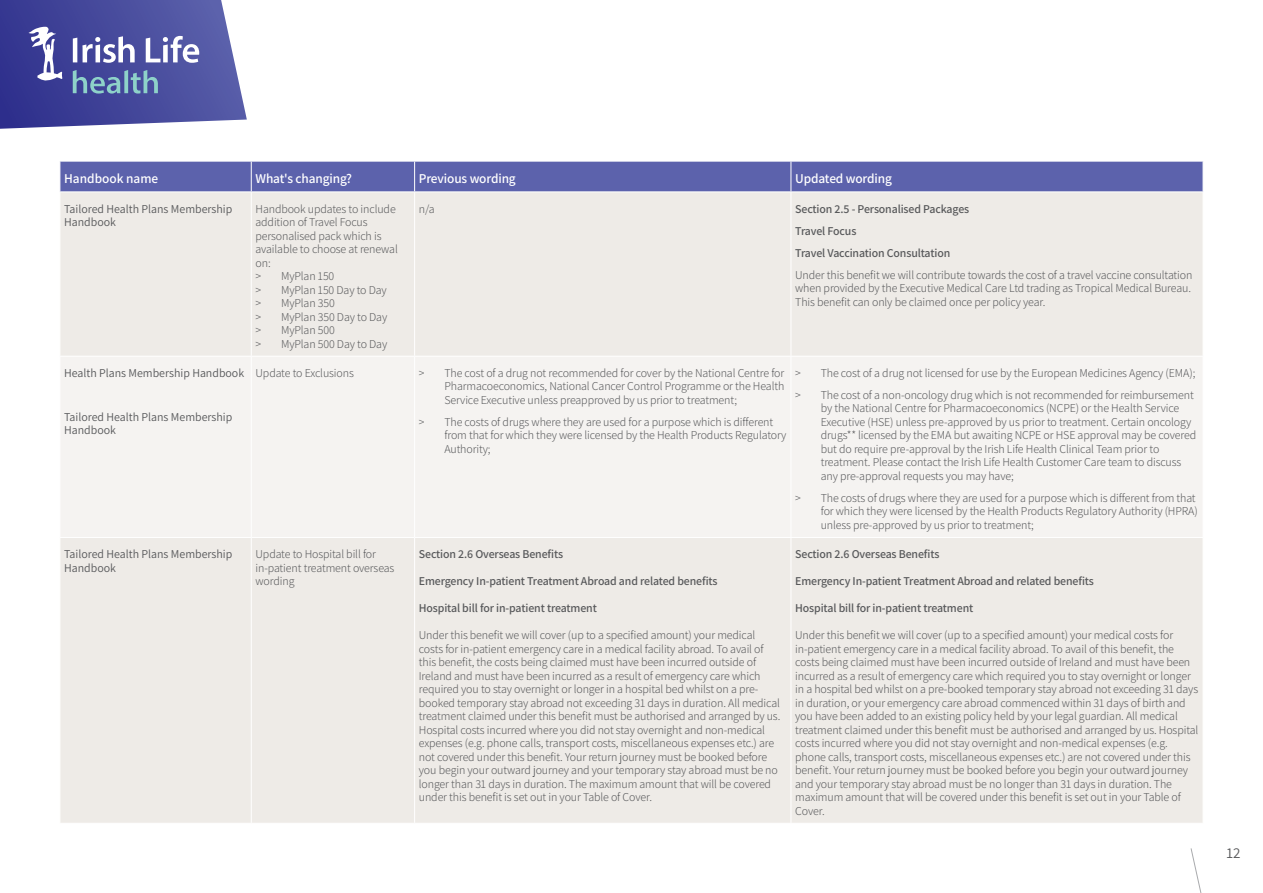
<style>
.page{position:relative;width:1263px;height:893px;background:#fff}
.page>*{position:absolute;margin:0;border:0;box-sizing:border-box;transform-origin:0 0}
.t1{font:15px "Assistant";color:#58595b}
.t2{font:600 13.5px "Assistant";letter-spacing:-.01em;color:#fff}
.t3{font:300 12px/13.5px "Assistant";letter-spacing:-.01em;color:#58595b}
.t4{font:600 12px/22px "Assistant";letter-spacing:-.01em;color:#58595b}
.t5{font:12px/13.5px "Assistant";color:#58595b}
</style>
<div class="page">
<div style="left:61px;top:162px;width:1142px;height:30px;background:#5c62ac"></div>
<div style="left:61px;top:193px;width:1142px;height:630px;background:#eeebe7"></div>
<div style="left:61px;top:357px;width:1142px;height:180px;background:#f5f3f1"></div>
<hr style="left:251px;top:192px;width:1px;height:164px;background:#fff">
<hr style="left:414px;top:192px;width:1px;height:164px;background:#fff">
<hr style="left:790px;top:192px;width:1px;height:164px;background:#fff">
<hr style="left:251px;top:357px;width:1px;height:180px;background:#fff">
<hr style="left:414px;top:357px;width:1px;height:180px;background:#fff">
<hr style="left:790px;top:357px;width:1px;height:180px;background:#fff">
<hr style="left:251px;top:538px;width:1px;height:285px;background:#fff">
<hr style="left:414px;top:538px;width:1px;height:285px;background:#fff">
<hr style="left:790px;top:538px;width:1px;height:285px;background:#fff">
<hr style="left:60px;top:356px;width:191px;height:1px;background:#fff">
<hr style="left:251px;top:356px;width:164px;height:1px;background:#fff">
<hr style="left:415px;top:356px;width:376px;height:1px;background:#fff">
<hr style="left:791px;top:356px;width:412px;height:1px;background:#fff">
<hr style="left:60px;top:537px;width:191px;height:1px;background:#fff">
<hr style="left:251px;top:537px;width:164px;height:1px;background:#fff">
<hr style="left:415px;top:537px;width:376px;height:1px;background:#fff">
<hr style="left:791px;top:537px;width:412px;height:1px;background:#fff">
<hr style="left:251px;top:161px;width:1px;height:31px;background:#fff">
<hr style="left:414px;top:161px;width:1px;height:31px;background:#fff">
<hr style="left:790px;top:161px;width:1px;height:31px;background:#fff">
<svg style="left:0;top:0;width:247px;height:129px;background:#6166aa"></svg>
<svg style="left:1190px;top:848px;width:12px;height:45px"></svg>
<p class="t2" style="left:64px;top:170px;width:96px">Handbook name</p>
<p class="t2" style="left:255px;top:170px;width:98px">What's changing?</p>
<p class="t2" style="left:419px;top:170px;width:98px">Previous wording</p>
<p class="t2" style="left:795px;top:170px;width:98px">Updated wording</p>
<p class="t5" style="left:64px;top:201px;width:170px">Tailored Health Plans Membership<br>Handbook</p>
<p class="t3" style="left:255px;top:201px;width:144px">Handbook updates to include addition of Travel Focus personalised pack which is available to choose at renewal on:<br>&gt; MyPlan 150<br>&gt; MyPlan 150 Day to Day<br>&gt; MyPlan 350<br>&gt; MyPlan 350 Day to Day<br>&gt; MyPlan 500<br>&gt; MyPlan 500 Day to Day</p>
<p class="t3" style="left:419px;top:201px;width:17px">n/a</p>
<p class="t4" style="left:795px;top:197px;width:176px">Section 2.5 - Personalised Packages<br>Travel Focus<br>Travel Vaccination Consultation</p>
<p class="t3" style="left:795px;top:267px;width:399px">Under this benefit we will contribute towards the cost of a travel vaccine consultation when provided by the Executive Medical Care Ltd trading as Tropical Medical Bureau.<br>This benefit can only be claimed once per policy year.</p>
<p class="t5" style="left:64px;top:366px;width:181px">Health Plans Membership Handbook</p>
<p class="t5" style="left:64px;top:410px;width:170px">Tailored Health Plans Membership<br>Handbook</p>
<p class="t3" style="left:255px;top:366px;width:100px">Update to Exclusions</p>
<p class="t3" style="left:444px;top:366px;width:341px;text-align:justify;text-indent:-26px">&gt; The cost of a drug not recommended for cover by the National Centre for Pharmacoeconomics, National Cancer Control Programme or the Health Service Executive unless preapproved by us prior to treatment;</p>
<p class="t3" style="left:444px;top:415px;width:344px;text-indent:-26px">&gt; The costs of drugs where they are used for a purpose which is different from that for which they were licensed by the Health Products Regulatory<br>Authority;</p>
<p class="t3" style="left:795px;top:361px;width:402px;line-height:22px">&gt; The cost of a drug not licensed for use by the European Medicines Agency (EMA); &gt; The cost of a non-oncology drug which is not recommended for reimbursement</p>
<p class="t3" style="left:821px;top:401px;width:377px">by the National Centre for Pharmacoeconomics (NCPE) or the Health Service Executive (HSE) unless pre-approved by us prior to treatment. Certain oncology drugs** licensed by the EMA but awaiting NCPE or HSE approval may be covered but do require pre-approval by the Irish Life Health Clinical Team prior to treatment. Please contact the Irish Life Health Customer Care team to discuss any pre-approval requests you may have;</p>
<p class="t3" style="left:821px;top:491px;width:379px;text-indent:-26px">&gt; The costs of drugs where they are used for a purpose which is different from that for which they were licensed by the Health Products Regulatory Authority (HPRA) unless pre-approved by us prior to treatment;</p>
<p class="t5" style="left:64px;top:547px;width:170px">Tailored Health Plans Membership<br>Handbook</p>
<p class="t3" style="left:255px;top:547px;width:140px">Update to Hospital bill for in-patient treatment overseas wording</p>
<p class="t4" style="left:419px;top:543px;width:146px">Section 2.6 Overseas Benefits</p>
<p class="t4" style="left:419px;top:570px;width:300px">Emergency In-patient Treatment Abroad and related benefits</p>
<p class="t4" style="left:419px;top:597px;width:180px">Hospital bill for in-patient treatment</p>
<p class="t3" style="left:419px;top:628px;width:363px">Under this benefit we will cover (up to a specified amount) your medical costs for in-patient emergency care in a medical facility abroad. To avail of this benefit, the costs being claimed must have been incurred outside of Ireland and must have been incurred as a result of emergency care which required you to stay overnight or longer in a hospital bed whilst on a pre&shy;booked temporary stay abroad not exceeding 31 days in duration. All medical treatment claimed under this benefit must be authorised and arranged by us.<br>Hospital costs incurred where you did not stay overnight and non-medical expenses (e.g. phone calls, transport costs, miscellaneous expenses etc.) are not covered under this benefit. Your return journey must be booked before you begin your outward journey and your temporary stay abroad must be no longer than 31 days in duration. The maximum amount that will be covered under this benefit is set out in your Table of Cover.</p>
<p class="t4" style="left:795px;top:543px;width:146px">Section 2.6 Overseas Benefits</p>
<p class="t4" style="left:795px;top:570px;width:300px">Emergency In-patient Treatment Abroad and related benefits</p>
<p class="t4" style="left:795px;top:597px;width:180px">Hospital bill for in-patient treatment</p>
<p class="t3" style="left:795px;top:628px;width:405px">Under this benefit we will cover (up to a specified amount) your medical costs for in-patient emergency care in a medical facility abroad. To avail of this benefit, the costs being claimed must have been incurred outside of Ireland and must have been incurred as a result of emergency care which required you to stay overnight or longer in a hospital bed whilst on a pre-booked temporary stay abroad not exceeding 31 days in duration, or your emergency care abroad commenced within 31 days of birth and you have been added to an existing policy held by your legal guardian. All medical treatment claimed under this benefit must be authorised and arranged by us. Hospital costs incurred where you did not stay overnight and non-medical expenses (e.g. phone calls, transport costs, miscellaneous expenses etc.) are not covered under this benefit. Your return journey must be booked before you begin your outward journey and your temporary stay abroad must be no longer than 31 days in duration. The maximum amount that will be covered under this benefit is set out in your Table of Cover.</p>
<p class="t1" style="left:1226px;top:843px;width:16px">12</p>
</div>
